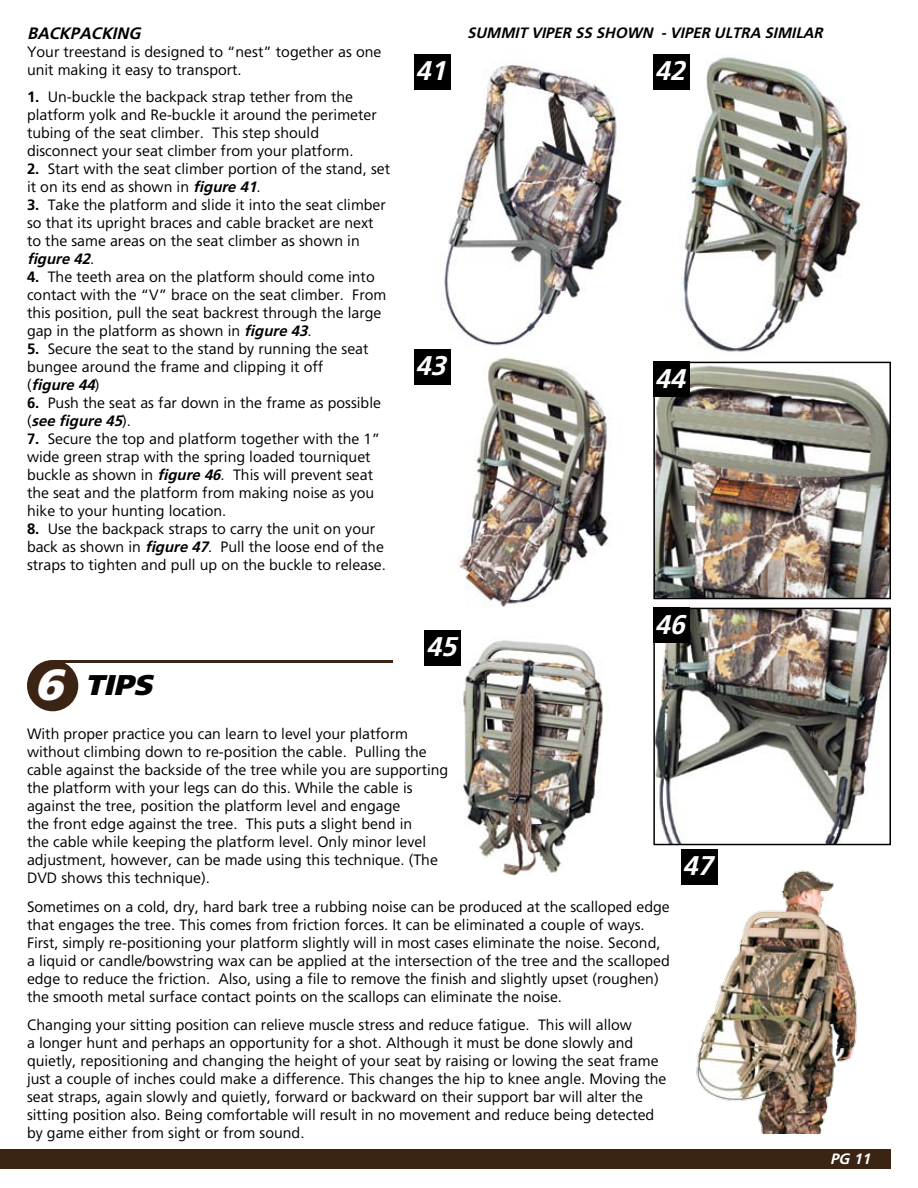
<style>
.page{position:relative;width:918px;height:1188px;background:#fff}
.page>*{position:absolute;margin:0;border:0;box-sizing:border-box;transform-origin:0 0}
.t1{font:italic 900 28.5px "Weissach";color:#000}
.t2{font:italic 700 27px "Weissach";color:#fff}
.t3{font:italic 700 16.5px "Weissach";color:#000}
.t4{font:15px/18px "Weissach";color:#000}
.t5{font:italic 700 15px "Weissach";color:#000}
.t6{font:italic 700 15px "Weissach";color:#fff}
.s1{font-weight:700}
.s2{font-weight:700;font-style:italic}
.s3{font-size:43.5px;color:#fff}
</style>
<div class="page">
<div style="left:0;top:1149px;width:891px;height:20px;background:#3c2415"></div>
<img style="left:414px;top:54px;width:208px;height:292px">
<div style="left:414px;top:54px;width:36px;height:35px;background:#000"></div>
<img style="left:653px;top:57px;width:208px;height:295px">
<div style="left:653px;top:54px;width:37px;height:35px;background:#000"></div>
<img style="left:414px;top:349px;width:197px;height:258px">
<div style="left:414px;top:349px;width:36px;height:35px;background:#000"></div>
<img style="left:656px;top:365px;width:232px;height:231px">
<div style="left:653px;top:362px;width:238px;height:237px;border:2px solid #000"></div>
<div style="left:653px;top:362px;width:37px;height:35px;background:#000"></div>
<img style="left:448px;top:640px;width:156px;height:236px">
<div style="left:424px;top:630px;width:37px;height:35px;background:#000"></div>
<img style="left:656px;top:611px;width:232px;height:231px">
<div style="left:653px;top:608px;width:238px;height:237px;border:2px solid #000"></div>
<div style="left:653px;top:608px;width:37px;height:35px;background:#000"></div>
<img style="left:689px;top:854px;width:169px;height:280px">
<div style="left:681px;top:849px;width:36px;height:35px;background:#000"></div>
<div style="left:27px;top:660px;width:51px;height:51px;background:#3c2415;border-radius:50%"></div>
<hr style="left:53px;top:660px;width:340px;height:3px;background:#3c2415">
<p class="t3" style="left:27px;top:24px;width:115px">BACKPACKING</p>
<p class="t4" style="left:27px;top:43px;width:356px">Your treestand is designed to “nest” together as one unit making it easy to transport.</p>
<p class="t4" style="left:27px;top:88px;width:351px"><span class="s1">1.</span> Un-buckle the backpack strap tether from the platform yolk and Re-buckle it around the perimeter tubing of the seat climber. This step should disconnect your seat climber from your platform.</p>
<p class="t4" style="left:27px;top:160px;width:365px"><span class="s1">2.</span> Start with the seat climber portion of the stand, set it on its end as shown in <span class="s2">figure 41</span>.</p>
<p class="t4" style="left:27px;top:196px;width:360px"><span class="s1">3.</span> Take the platform and slide it into the seat climber so that its upright braces and cable bracket are next to the same areas on the seat climber as shown in <span class="s2">figure 42</span>.</p>
<p class="t4" style="left:27px;top:268px;width:361px"><span class="s1">4.</span> The teeth area on the platform should come into contact with the “V” brace on the seat climber. From this position, pull the seat backrest through the large gap in the platform as shown in <span class="s2">figure 43</span>.</p>
<p class="t4" style="left:27px;top:340px;width:343px"><span class="s1">5.</span> Secure the seat to the stand by running the seat bungee around the frame and clipping it off (<span class="s2">figure 44</span>)</p>
<p class="t4" style="left:27px;top:394px;width:356px"><span class="s1">6.</span> Push the seat as far down in the frame as possible (<span class="s2">see figure 45</span>).</p>
<p class="t4" style="left:27px;top:430px;width:355px"><span class="s1">7.</span> Secure the top and platform together with the 1” wide green strap with the spring loaded tourniquet buckle as shown in <span class="s2">figure 46</span>. This will prevent seat the seat and the platform from making noise as you hike to your hunting location.</p>
<p class="t4" style="left:27px;top:520px;width:360px"><span class="s1">8.</span> Use the backpack straps to carry the unit on your back as shown in <span class="s2">figure 47</span>. Pull the loose end of the straps to tighten and pull up on the buckle to release.</p>
<p class="t5" style="left:467px;top:24px;width:357px">SUMMIT VIPER SS SHOWN - VIPER ULTRA SIMILAR</p>
<h2 class="t2" style="left:416px;top:55px;width:31px">41</h2>
<h2 class="t2" style="left:655px;top:55px;width:31px">42</h2>
<h2 class="t2" style="left:416px;top:350px;width:31px">43</h2>
<h2 class="t2" style="left:426px;top:631px;width:31px">45</h2>
<h2 class="t2" style="left:655px;top:362px;width:31px">44</h2>
<h2 class="t2" style="left:655px;top:608px;width:31px">46</h2>
<h1 class="t1" style="left:34px;top:668px;width:119px"><span class="s3">6</span> TIPS</h1>
<p class="t4" style="left:27px;top:724px;width:423px">With proper practice you can learn to level your platform without climbing down to re-position the cable. Pulling the cable against the backside of the tree while you are supporting the platform with your legs can do this. While the cable is against the tree, position the platform level and engage<br>the front edge against the tree. This puts a slight bend in<br>the cable while keeping the platform level. Only minor level adjustment, however, can be made using this technique. (The DVD shows this technique).</p>
<p class="t4" style="left:27px;top:897px;width:644px">Sometimes on a cold, dry, hard bark tree a rubbing noise can be produced at the scalloped edge that engages the tree. This comes from friction forces. It can be eliminated a couple of ways.<br>First, simply re-positioning your platform slightly will in most cases eliminate the noise. Second, a liquid or candle/bowstring wax can be applied at the intersection of the tree and the scalloped edge to reduce the friction. Also, using a file to remove the finish and slightly upset (roughen) the smooth metal surface contact points on the scallops can eliminate the noise.</p>
<p class="t4" style="left:27px;top:1016px;width:641px">Changing your sitting position can relieve muscle stress and reduce fatigue. This will allow<br>a longer hunt and perhaps an opportunity for a shot. Although it must be done slowly and quietly, repositioning and changing the height of your seat by raising or lowing the seat frame just a couple of inches could make a difference. This changes the hip to knee angle. Moving the seat straps, again slowly and quietly, forward or backward on their support bar will alter the sitting position also. Being comfortable will result in no movement and reduce being detected by game either from sight or from sound.</p>
<h2 class="t2" style="left:683px;top:850px;width:31px">47</h2>
<p class="t6" style="left:830px;top:1150px;width:41px">PG 11</p>
</div>
